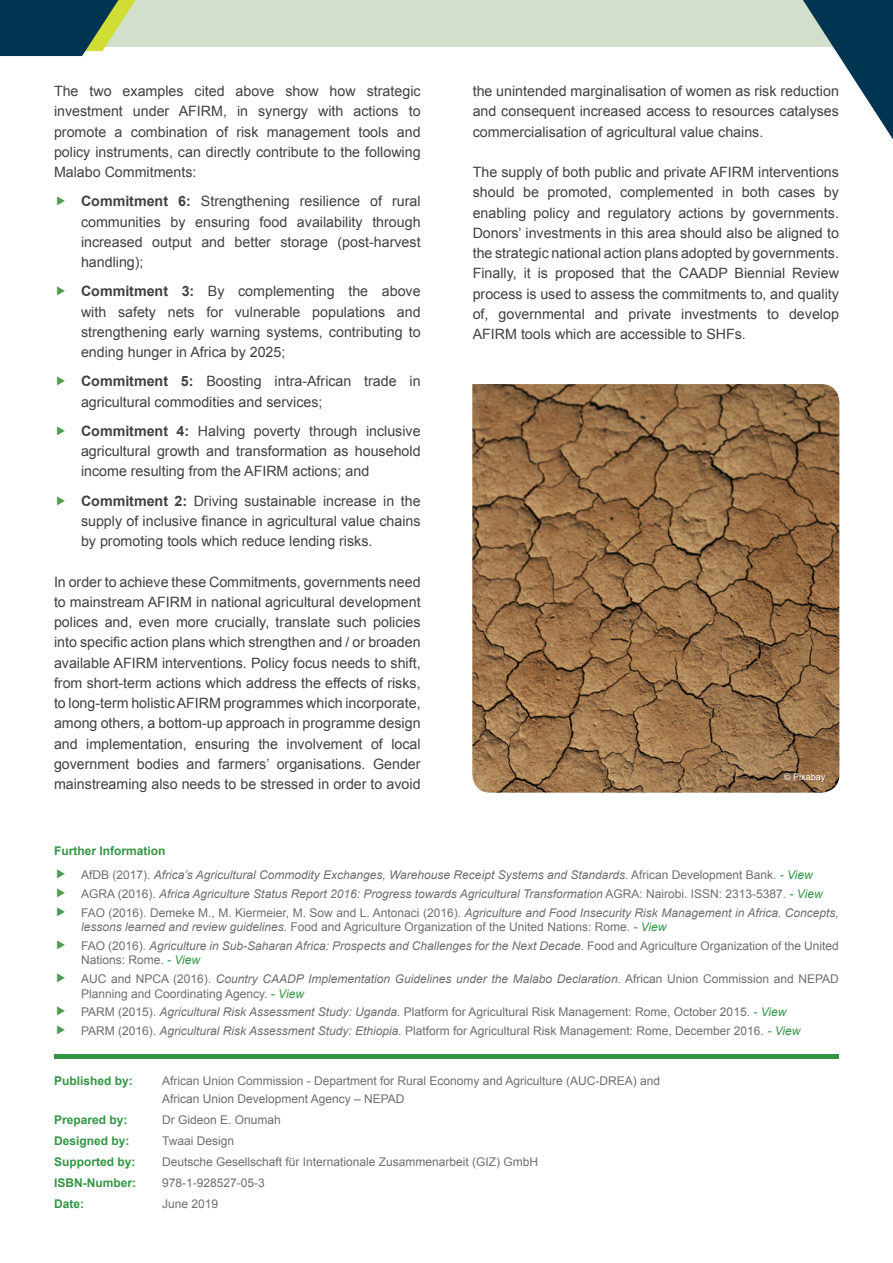
<style>
.page{position:relative;width:893px;height:1263px;background:#fff}
.page>*{position:absolute;margin:0;border:0;box-sizing:border-box;transform-origin:0 0}
.t1{font:14.25px/20.2px "Arial";color:#414042;text-align:justify}
.t2{font:12px/18.9px "Arial";color:#6d6e71}
.t3{font:italic 12px/18.9px "Arial";color:#6d6e71}
.t4{font:700 12px "Arial";color:#349545}
.t5{font:9px "Arial";color:#fff}
.s1{font-weight:700}
.s2{font-weight:700;font-style:normal;color:#349545}
.s3{font-style:normal}
.s4{color:#349545}
.s5{font-style:italic}
.s6{font-style:italic;color:#349545}
</style>
<div class="page">
<div style="left:0;top:0;width:893px;height:46px;background:#d3dfcd"></div>
<svg style="left:803px;top:0;width:90px;height:139px"></svg>
<svg style="left:0;top:0;width:136px;height:56px;background:#396362"></svg>
<img style="left:472px;top:384px;width:367px;height:409px">
<div style="left:54px;top:1054px;width:785px;height:5px;background:#349545"></div>
<p class="t1" style="left:54px;top:81px;width:368px">The two examples cited above show how strategic investment under AFIRM, in synergy with actions to promote a combination of risk management tools and policy instruments, can directly contribute to the following Malabo Commitments:</p>
<p class="t1" style="left:81px;top:191px;width:341px"><span class="s1">Commitment 6:</span> Strengthening resilience of rural communities by ensuring food availability through increased output and better storage (post-harvest handling);</p>
<p class="t1" style="left:81px;top:281px;width:341px"><span class="s1">Commitment 3:</span> By complementing the above with safety nets for vulnerable populations and strengthening early warning systems, contributing to ending hunger in Africa by 2025;</p>
<p class="t1" style="left:81px;top:371px;width:341px"><span class="s1">Commitment 5:</span> Boosting intra-African trade in agricultural commodities and services;</p>
<p class="t1" style="left:81px;top:421px;width:341px"><span class="s1">Commitment 4:</span> Halving poverty through inclusive agricultural growth and transformation as household income resulting from the AFIRM actions; and</p>
<p class="t1" style="left:81px;top:491px;width:341px"><span class="s1">Commitment 2:</span> Driving sustainable increase in the supply of inclusive finance in agricultural value chains by promoting tools which reduce lending risks.</p>
<p class="t1" style="left:54px;top:572px;width:368px">In order to achieve these Commitments, governments need to mainstream AFIRM in national agricultural development polices and, even more crucially, translate such policies into specific action plans which strengthen and / or broaden available AFIRM interventions. Policy focus needs to shift, from short-term actions which address the effects of risks, to long-term holistic AFIRM programmes which incorporate, among others, a bottom-up approach in programme design and implementation, ensuring the involvement of local government bodies and farmers’ organisations. Gender mainstreaming also needs to be stressed in order to avoid</p>
<p class="t1" style="left:473px;top:81px;width:368px">the unintended marginalisation of women as risk reduction and consequent increased access to resources catalyses commercialisation of agricultural value chains.</p>
<p class="t1" style="left:473px;top:162px;width:368px">The supply of both public and private AFIRM interventions should be promoted, complemented in both cases by enabling policy and regulatory actions by governments.<br>Donors’ investments in this area should also be aligned to the strategic national action plans adopted by governments.<br>Finally, it is proposed that the CAADP Biennial Review process is used to assess the commitments to, and quality of, governmental and private investments to develop AFIRM tools which are accessible to SHFs.</p>
<p class="t5" style="left:784px;top:771px;width:43px">© Pixabay</p>
<p class="t3" style="left:81px;top:839px;width:733px;line-height:23.4px;text-indent:-27px"><span class="s2">Further Information<br></span><span class="s3">AfDB (2017).</span> Africa’s Agricultural Commodity Exchanges, Warehouse Receipt Systems and Standards<span class="s3">. African Development Bank.</span> <span class="s4">- View</span></p>
<p class="t3" style="left:81px;top:884px;width:759px"><span class="s3">AGRA (2016).</span> Africa Agriculture Status Report 2016: Progress towards Agricultural Transformation <span class="s3">AGRA: Nairobi. ISSN: 2313-5387.</span> <span class="s4">- View<br></span><span class="s3">FAO (2016). Demeke M., M. Kiermeier, M. Sow and L. Antonaci (2016).</span> Agriculture and Food Insecurity Risk Management in Africa. Concepts,</p>
<p class="t2" style="left:81px;top:917px;width:759px"><span class="s5">lessons learned and review guidelines.</span> Food and Agriculture Organization of the United Nations: Rome. <span class="s6">- View<br></span>FAO (2016). <span class="s5">Agriculture in Sub-Saharan Africa: Prospects and Challenges for the Next Decade</span>. Food and Agriculture Organization of the United</p>
<p class="t3" style="left:81px;top:951px;width:759px"><span class="s3">Nations: Rome.</span> <span class="s4">- View<br></span><span class="s3">AUC and NPCA (2016).</span> Country CAADP Implementation Guidelines under the Malabo Declaration. <span class="s3">African Union Commission and NEPAD</span></p>
<p class="t2" style="left:81px;top:984px;width:721px">Planning and Coordinating Agency. <span class="s6">- View<br></span>PARM (2015). <span class="s5">Agricultural Risk Assessment Study: Uganda.</span> Platform for Agricultural Risk Management: Rome, October 2015. <span class="s6">- View<br></span>PARM (2016). <span class="s5">Agricultural Risk Assessment Study: Ethiopia.</span> Platform for Agricultural Risk Management: Rome, December 2016. <span class="s6">- View</span></p>
<p class="t4" style="left:54px;top:1073px;width:80px">Published by:</p>
<p class="t2" style="left:162px;top:1072px;width:500px;line-height:18px">African Union Commission - Department for Rural Economy and Agriculture (AUC-DREA) and<br>African Union Development Agency – NEPAD</p>
<p class="t4" style="left:54px;top:1112px;width:75px">Prepared by:</p>
<p class="t2" style="left:162px;top:1110px;width:120px">Dr Gideon E. Onumah</p>
<p class="t4" style="left:54px;top:1133px;width:77px">Designed by:</p>
<p class="t2" style="left:162px;top:1131px;width:74px">Twaai Design</p>
<p class="t4" style="left:54px;top:1154px;width:83px">Supported by:</p>
<p class="t2" style="left:162px;top:1152px;width:378px">Deutsche Gesellschaft für Internationale Zusammenarbeit (GIZ) GmbH</p>
<p class="t4" style="left:54px;top:1175px;width:83px">ISBN-Number:</p>
<p class="t2" style="left:162px;top:1173px;width:104px">978-1-928527-05-3</p>
<p class="t4" style="left:54px;top:1196px;width:31px">Date:</p>
<p class="t2" style="left:162px;top:1194px;width:58px">June 2019</p>
</div>
